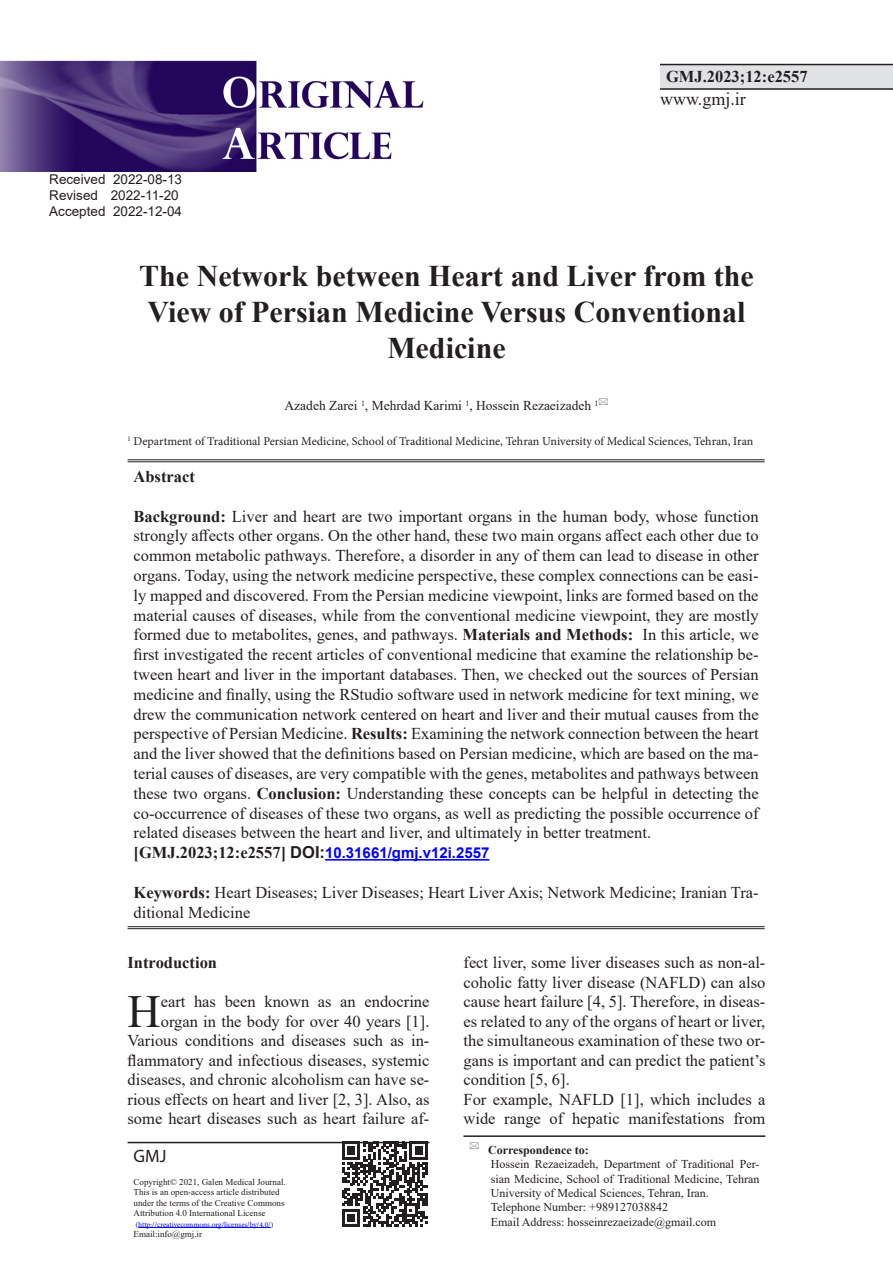
<style>
.page{position:relative;width:893px;height:1263px;background:#fff}
.page>*{position:absolute;margin:0;border:0;box-sizing:border-box;transform-origin:0 0}
.List_Paragraph{font:45.9px "Times New Roman";color:#231f20}
.t1{font:700 30px/36px "Times New Roman";color:#231f20;text-align:center}
.t2{font:18px "Times New Roman";color:#231f20}
.t3{font:18px "Myriad Pro";color:#231f20}
.List_Paragraph-2{font:16.5px/19.8px "Times New Roman";color:#231f20;text-align:justify}
.List_Paragraph-3{font:700 16.5px "Times New Roman";color:#231f20}
.t4{font:700 15px "Arial";color:#00f}
.t5{font:13.5px "Arial";color:#231f20}
.t6{font:13.5px "Times New Roman";color:#231f20}
.t7{font:12px/14.4px "Times New Roman";color:#231f20;text-align:justify}
.t8{font:12px "Minion Pro";color:#231f20}
.t9{font:700 12px "Times New Roman";color:#231f20}
.t10{font:9px "Times New Roman";color:#231f20}
.t11{font:7.5px "Minion Pro";letter-spacing:-.005em;color:#00f}
.s1{font-weight:700}
.s2{font-family:"Times New Roman";font-size:16.5px;color:#231f20}
.s3{font-size:16.5px;color:#231f20}
.s4{font-family:"Times New Roman";color:#231f20}
</style>
<div class="page">
<div style="left:660px;top:65px;width:233px;height:24px;background:#e1e2e4"></div>
<hr style="left:660px;top:64px;width:233px;height:1px;background:#231f20">
<hr style="left:660px;top:88px;width:233px;height:2px;background:#231f20">
<hr style="left:463px;top:1135px;width:302px;height:2px;background:#231f20">
<svg style="left:342px;top:1141px;width:86px;height:86px"></svg>
<hr style="left:128px;top:459px;width:637px;height:1px;background:#231f20">
<hr style="left:128px;top:461px;width:637px;height:1px;background:#231f20">
<hr style="left:128px;top:926px;width:637px;height:1px;background:#231f20">
<hr style="left:128px;top:928px;width:637px;height:1px;background:#231f20">
<hr style="left:325px;top:859px;width:164px;height:1px;background:#00f">
<img style="left:0;top:60px;width:424px;height:112px">
<hr style="left:128px;top:1142px;width:301px;height:1px;background:#231f20">
<hr style="left:138px;top:1227px;width:133px;height:1px;background:#00f">
<p class="t5" style="left:49px;top:170px;width:134px">Received 2022-08-13</p>
<p class="t5" style="left:49px;top:186px;width:131px">Revised 2022-11-20</p>
<p class="t5" style="left:49px;top:202px;width:134px">Accepted 2022-12-04</p>
<p class="List_Paragraph-3" style="left:666px;top:64px;width:143px">GMJ.2023;12:e2557</p>
<p class="t2" style="left:660px;top:87px;width:87px">www.gmj.ir</p>
<p class="t1" style="left:139px;top:257px;width:616px">The Network between Heart and Liver from the<br>View of Persian Medicine Versus Conventional<br>Medicine</p>
<p class="t6" style="left:285px;top:396px;width:315px">Azadeh Zarei <sup>1</sup>, Mehrdad Karimi <sup>1</sup>, Hossein Rezaeizadeh <sup>1</sup></p>
<p class="t8" style="left:128px;top:433px;width:627px"><sup>1</sup> Department of Traditional Persian Medicine, School of Traditional Medicine, Tehran University of Medical Sciences, Tehran, Iran</p>
<p class="List_Paragraph-3" style="left:134px;top:464px;width:63px">Abstract</p>
<p class="List_Paragraph-2" style="left:134px;top:506px;width:627px"><span class="s1">Background:</span> Liver and heart are two important organs in the human body, whose function strongly affects other organs. On the other hand, these two main organs affect each other due to common metabolic pathways. Therefore, a disorder in any of them can lead to disease in other organs. Today, using the network medicine perspective, these complex connections can be easi&shy;ly mapped and discovered. From the Persian medicine viewpoint, links are formed based on the material causes of diseases, while from the conventional medicine viewpoint, they are mostly formed due to metabolites, genes, and pathways. <span class="s1">Materials and Methods:</span> In this article, we first investigated the recent articles of conventional medicine that examine the relationship be&shy;tween heart and liver in the important databases. Then, we checked out the sources of Persian medicine and finally, using the RStudio software used in network medicine for text mining, we drew the communication network centered on heart and liver and their mutual causes from the perspective of Persian Medicine. <span class="s1">Results:</span> Examining the network connection between the heart and the liver showed that the definitions based on Persian medicine, which are based on the ma&shy;terial causes of diseases, are very compatible with the genes, metabolites and pathways between these two organs. <span class="s1">Conclusion:</span> Understanding these concepts can be helpful in detecting the co-occurrence of diseases of these two organs, as well as predicting the possible occurrence of related diseases between the heart and liver, and ultimately in better treatment.</p>
<p class="t4" style="left:134px;top:842px;width:357px"><span class="s2">[GMJ.2023;12:e2557]</span> <span class="s3">DOI:</span>10.31661/gmj.v12i.2557</p>
<p class="List_Paragraph-2" style="left:134px;top:882px;width:627px"><span class="s1">Keywords:</span> Heart Diseases; Liver Diseases; Heart Liver Axis; Network Medicine; Iranian Tra&shy;ditional Medicine</p>
<p class="List_Paragraph-3" style="left:128px;top:950px;width:91px">Introduction</p>
<p class="List_Paragraph" style="left:128px;top:979px;width:35px">H</p>
<p class="List_Paragraph-2" style="left:463px;top:952px;width:303px">fect liver, some liver diseases such as non-al&shy;coholic fatty liver disease (NAFLD) can also cause heart failure [4, 5]. Therefore, in diseas&shy;es related to any of the organs of heart or liver, the simultaneous examination of these two or&shy;gans is important and can predict the patient’s condition [5, 6].</p>
<p class="List_Paragraph-2" style="left:463px;top:1089px;width:303px">For example, NAFLD [1], which includes a wide range of hepatic manifestations from</p>
<p class="List_Paragraph-2" style="left:128px;top:991px;width:303px;text-align:right">eart has been known as an endocrine organ in the body for over 40 years [1].<br>Various conditions and diseases such as in&shy;flammatory and infectious diseases, systemic diseases, and chronic alcoholism can have se&shy;rious effects on heart and liver [2, 3]. Also, as some heart diseases such as heart failure af-</p>
<p class="t3" style="left:134px;top:1144px;width:34px">GMJ</p>
<p class="t10" style="left:134px;top:1175px;width:154px">Copyright© 2021, Galen Medical Journal.</p>
<p class="t10" style="left:134px;top:1186px;width:148px">This is an open-access article distributed</p>
<p class="t10" style="left:134px;top:1196px;width:152px">under the terms of the Creative Commons</p>
<p class="t10" style="left:134px;top:1207px;width:133px">Attribution 4.0 International License</p>
<p class="t11" style="left:136px;top:1219px;width:139px"><span class="s4">(</span>http://creativecommons.org/licenses/by/4.0/<span class="s4">)</span></p>
<p class="t10" style="left:134px;top:1228px;width:70px">Email:info@gmj.ir</p>
<p class="t9" style="left:488px;top:1141px;width:102px">Correspondence to:</p>
<p class="t7" style="left:491px;top:1156px;width:270px">Hossein Rezaeizadeh, Department of Traditional Per&shy;sian Medicine, School of Traditional Medicine, Tehran University of Medical Sciences, Tehran, Iran.</p>
<p class="t7" style="left:491px;top:1200px;width:179px">Telephone Number: +989127038842</p>
<p class="t7" style="left:491px;top:1214px;width:227px">Email Address: hosseinrezaeizade@gmail.com</p>
</div>
